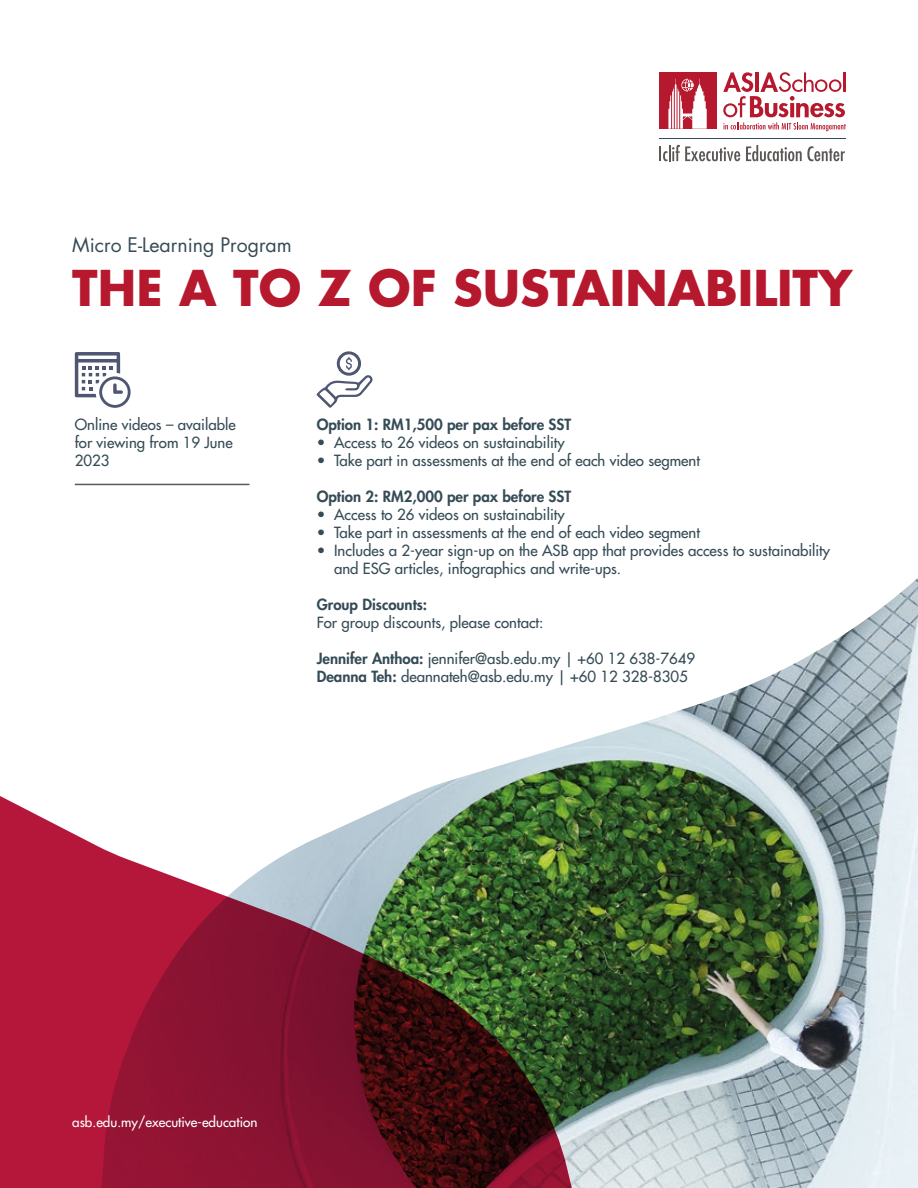
<style>
.page{position:relative;width:918px;height:1188px;background:#fff}
.page>*{position:absolute;margin:0;border:0;box-sizing:border-box;transform-origin:0 0}
.t1{font:700 48px "Futura Std";color:#b6182e}
.t2{font:19.5px "Futura Std";color:#354b55}
.t3{font:500 15px/18px "Futura Std";color:#354b55}
.t4{font:800 15px "Futura Std";color:#354b55}
.t5{font:500 13.5px "Futura Std";color:#fff}
.s1{font-weight:800}
</style>
<div class="page">
<img style="left:456px;top:578px;width:462px;height:610px">
<svg style="left:0;top:779px;width:579px;height:409px;background:#8a4b52"></svg>
<svg style="left:723px;top:72px;width:123px;height:59px"></svg>
<div style="left:659px;top:72px;width:57px;height:57px;background:#b6182e"></div>
<svg style="left:668px;top:79px;width:39px;height:50px"></svg>
<hr style="left:659px;top:138px;width:186px;height:1px;background:#354b55">
<svg style="left:659px;top:145px;width:81px;height:16px"></svg>
<svg style="left:746px;top:145px;width:99px;height:16px"></svg>
<svg style="left:75px;top:352px;width:56px;height:56px"></svg>
<svg style="left:317px;top:351px;width:56px;height:57px"></svg>
<hr style="left:75px;top:484px;width:174px;height:1px;background:#5b5755">
<h2 class="t2" style="left:72px;top:232px;width:221px">Micro E-Learning Program</h2>
<h1 class="t1" style="left:72px;top:256px;width:782px">THE A TO Z OF SUSTAINABILITY</h1>
<p class="t3" style="left:75px;top:416px;width:162px">Online videos – available for viewing from 19 June<br>2023</p>
<p class="t4" style="left:317px;top:415px;width:256px">Option 1: RM1,500 per pax before SST</p>
<p class="t3" style="left:317px;top:434px;width:249px">• Access to 26 videos on sustainability</p>
<p class="t3" style="left:317px;top:452px;width:385px">• Take part in assessments at the end of each video segment</p>
<p class="t4" style="left:317px;top:487px;width:256px">Option 2: RM2,000 per pax before SST</p>
<p class="t3" style="left:317px;top:506px;width:249px">• Access to 26 videos on sustainability</p>
<p class="t3" style="left:317px;top:524px;width:385px">• Take part in assessments at the end of each video segment</p>
<p class="t3" style="left:334px;top:542px;width:498px;text-indent:-17px">• Includes a 2-year sign-up on the ASB app that provides access to sustainability and ESG articles, infographics and write-ups.</p>
<p class="t4" style="left:317px;top:595px;width:112px">Group Discounts:</p>
<p class="t3" style="left:317px;top:613px;width:228px">For group discounts, please contact:</p>
<p class="t3" style="left:317px;top:649px;width:380px"><span class="s1">Jennifer Anthoa:</span> jennifer@asb.edu.my | +60 12 638-7649<br><span class="s1">Deanna Teh:</span> deannateh@asb.edu.my | +60 12 328-8305</p>
<p class="t5" style="left:72px;top:1113px;width:187px">asb.edu.my/executive-education</p>
</div>
